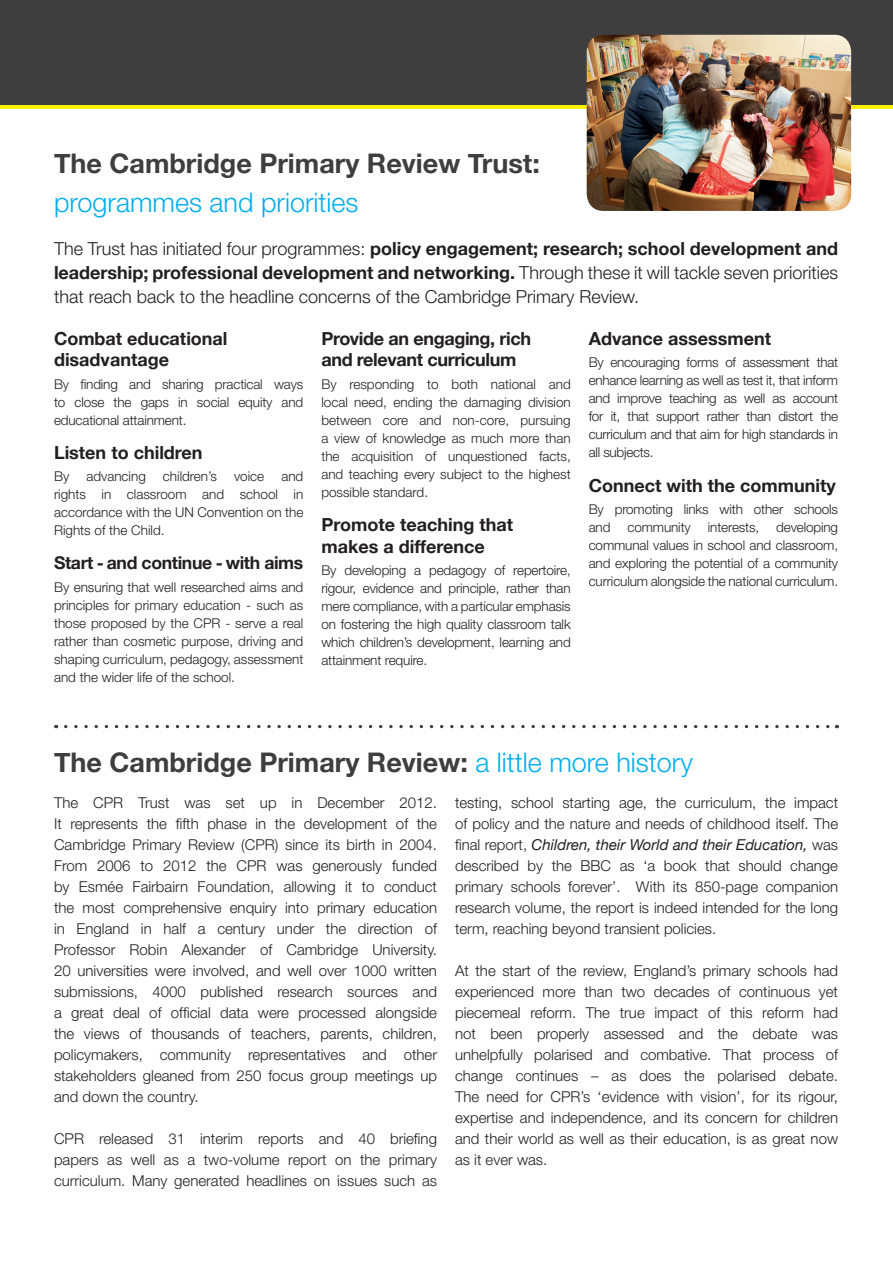
<style>
.page{position:relative;width:893px;height:1263px;background:#fff}
.page>*{position:absolute;margin:0;border:0;box-sizing:border-box;transform-origin:0 0}
.t1{font:700 27px "Helvetica Neue";color:#3e3e3f}
.t2{font:300 27px "Helvetica Neue";color:#00aeef}
.t3{font:300 18px/24px "Helvetica Neue";color:#231f20;text-align:justify}
.t4{font:700 18px/21.6px "Helvetica Neue";color:#231f20}
.t5{font:700 18px/21.6px "Helvetica Neue";letter-spacing:-.02em;color:#231f20}
.t6{font:700 17.7px "Helvetica Neue";letter-spacing:-.02em;color:#231f20}
.t7{font:300 15px/21px "Helvetica Neue";color:#231f20;text-align:justify}
.t8{font:300 13.5px/18px "Helvetica Neue";letter-spacing:-.01em;color:#231f20;text-align:justify}
.s1{font-weight:700}
.s2{font-weight:300;color:#00aeef}
.s3{font-weight:400;font-style:italic}
</style>
<div class="page">
<div style="left:0;top:0;width:893px;height:106px;background:#3e3e3f"></div>
<hr style="left:0;top:106px;width:893px;height:3px;background:#fff101">
<svg style="left:66px;top:725px;width:771px;height:3px"></svg>
<img style="left:587px;top:35px;width:264px;height:176px">
<h1 class="t1" style="left:54px;top:143px;width:487px">The Cambridge Primary Review Trust:</h1>
<h1 class="t2" style="left:54px;top:186px;width:306px">programmes and priorities</h1>
<p class="t3" style="left:54px;top:236px;width:786px">The Trust has initiated four programmes: <span class="s1">policy engagement; research; school development and leadership; professional development and networking.</span> Through these it will tackle seven priorities that reach back to the headline concerns of the Cambridge Primary Review.</p>
<p class="t4" style="left:54px;top:328px;width:175px">Combat educational disadvantage</p>
<p class="t8" style="left:54px;top:375px;width:251px">By finding and sharing practical ways to close the gaps in social equity and educational attainment.</p>
<p class="t4" style="left:54px;top:442px;width:150px">Listen to children</p>
<p class="t8" style="left:54px;top:467px;width:17px">By</p>
<p class="t8" style="left:86px;top:467px;width:61px">advancing</p>
<p class="t8" style="left:163px;top:467px;width:56px">children’s</p>
<p class="t8" style="left:234px;top:467px;width:32px">voice</p>
<p class="t8" style="left:54px;top:467px;width:251px;text-indent:227px">and rights in classroom and school in accordance with the UN Convention on the Rights of the Child.</p>
<p class="t6" style="left:54px;top:549px;width:251px">Start - and continue - with aims</p>
<p class="t8" style="left:54px;top:577px;width:251px">By ensuring that well researched aims and principles for primary education - such as those proposed by the CPR - serve a real rather than cosmetic purpose, driving and shaping curriculum, pedagogy, assessment and the wider life of the school.</p>
<p class="t5" style="left:321px;top:328px;width:211px">Provide an engaging, rich and relevant curriculum</p>
<p class="t8" style="left:321px;top:375px;width:251px">By responding to both national and local need, ending the damaging division between core and non-core, pursuing a view of knowledge as much more than the acquisition of unquestioned facts, and teaching every subject to the highest possible standard.</p>
<p class="t4" style="left:321px;top:514px;width:193px">Promote teaching that makes a difference</p>
<p class="t8" style="left:321px;top:561px;width:251px">By developing a pedagogy of repertoire, rigour, evidence and principle, rather than mere compliance, with a particular emphasis on fostering the high quality classroom talk which children’s development, learning and attainment require.</p>
<p class="t4" style="left:589px;top:328px;width:184px">Advance assessment</p>
<p class="t8" style="left:589px;top:353px;width:251px">By encouraging forms of assessment that enhance learning as well as test it, that inform and improve teaching as well as account for it, that support rather than distort the curriculum and that aim for high standards in all subjects.</p>
<p class="t4" style="left:589px;top:475px;width:248px">Connect with the community</p>
<p class="t8" style="left:589px;top:500px;width:251px">By promoting links with other schools and</p>
<p class="t8" style="left:589px;top:518px;width:251px;text-indent:188px">developing communal values in school and classroom, and exploring the potential of a community curriculum alongside the national curriculum.</p>
<p class="t8" style="left:628px;top:518px;width:65px">community</p>
<p class="t8" style="left:708px;top:518px;width:53px">interests,</p>
<h1 class="t1" style="left:54px;top:741px;width:640px">The Cambridge Primary Review: <span class="s2">a little more history</span></h1>
<p class="t7" style="left:54px;top:792px;width:385px">The CPR Trust was set up in December 2012.<br>It represents the fifth phase in the development of the Cambridge Primary Review (CPR) since its birth in 2004.<br>From 2006 to 2012 the CPR was generously funded by Esmée Fairbairn Foundation, allowing it to conduct the most comprehensive enquiry into primary education in England in half a century under the direction of Professor Robin Alexander of Cambridge University.<br>20 universities were involved, and well over 1000 written submissions, 4000 published research sources and a great deal of official data were processed alongside the views of thousands of teachers, parents, children, policymakers, community representatives and other stakeholders gleaned from 250 focus group meetings up and down the country.</p>
<p class="t7" style="left:54px;top:1128px;width:385px">CPR released 31 interim reports and 40 briefing papers as well as a two-volume report on the primary curriculum. Many generated headlines on issues such as</p>
<p class="t7" style="left:455px;top:792px;width:385px">testing, school starting age, the curriculum, the impact of policy and the nature and needs of childhood itself. The final report, <span class="s3">Children, their World and their Education,</span> was described by the BBC as ‘a book that should change primary schools forever’. With its 850-page companion research volume, the report is indeed intended for the long term, reaching beyond transient policies.</p>
<p class="t7" style="left:455px;top:960px;width:385px">At the start of the review, England’s primary schools had experienced more than two decades of continuous yet piecemeal reform. The true impact of this reform had not been properly assessed and the debate was unhelpfully polarised and combative. That process of change continues – as does the polarised debate.<br>The need for CPR’s ‘evidence with vision’, for its rigour, expertise and independence, and its concern for children and their world as well as their education, is as great now as it ever was.</p>
</div>
